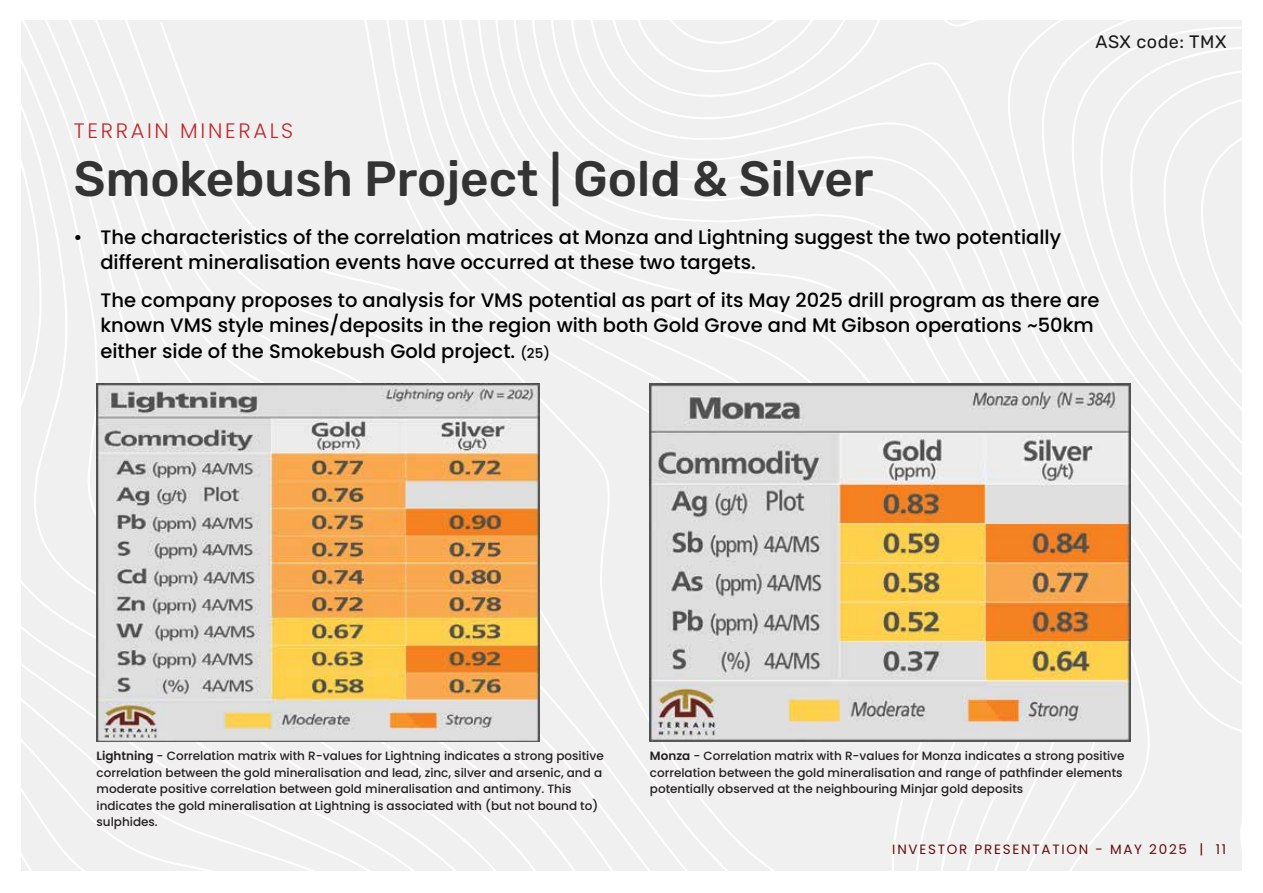
<style>
.page{position:relative;width:1263px;height:893px;background:#fff}
.page>*{position:absolute;margin:0;border:0;box-sizing:border-box;transform-origin:0 0}
.t1{font:500 49.5px "Rubik";color:#343333}
.t2{font:300 21px "Poppins";letter-spacing:.13em;color:#bf282d}
.t3{font:500 19.5px/25.5px "Poppins";color:#010101}
.t4{font:18px "Rubik";letter-spacing:.03em;color:#1a1a1b}
.t5{font:13.5px "Poppins";letter-spacing:.13em;color:#620d0e}
.t6{font:500 12px/16.5px "Poppins";color:#231f20}
.s1{font-size:13.5px}
.s2{font-weight:600}
</style>
<div class="page">
<div style="left:22px;top:21px;width:1220px;height:850px;background:#f1f0f0"></div>
<img style="left:96px;top:384px;width:443px;height:358px">
<img style="left:650px;top:384px;width:480px;height:357px">
<h2 class="t2" style="left:74px;top:119px;width:221px">TERRAIN MINERALS</h2>
<h1 class="t1" style="left:74px;top:150px;width:801px">Smokebush Project | Gold &amp; Silver</h1>
<h3 class="t4" style="left:1095px;top:31px;width:132px">ASX code: TMX</h3>
<h3 class="t3" style="left:100px;top:224px;width:962px;text-indent:-27px">• The characteristics of the correlation matrices at Monza and Lightning suggest the two potentially different mineralisation events have occurred at these two targets.</h3>
<p class="t3" style="left:100px;top:287px;width:1001px">The company proposes to analysis for VMS potential as part of its May 2025 drill program as there are known VMS style mines/deposits in the region with both Gold Grove and Mt Gibson operations ~50km either side of the Smokebush Gold project. <span class="s1">(25)</span></p>
<p class="t6" style="left:97px;top:748px;width:509px"><span class="s2">Lightning</span> - Correlation matrix with R-values for Lightning indicates a strong positive correlation between the gold mineralisation and lead, zinc, silver and arsenic, and a moderate positive correlation between gold mineralisation and antimony. This indicates the gold mineralisation at Lightning is associated with (but not bound to) sulphides.</p>
<p class="t6" style="left:650px;top:748px;width:476px"><span class="s2">Monza</span> - Correlation matrix with R-values for Monza indicates a strong positive correlation between the gold mineralisation and range of pathfinder elements potentially observed at the neighbouring Minjar gold deposits</p>
<p class="t5" style="left:892px;top:842px;width:335px">INVESTOR PRESENTATION - MAY 2025 | 11</p>
</div>
